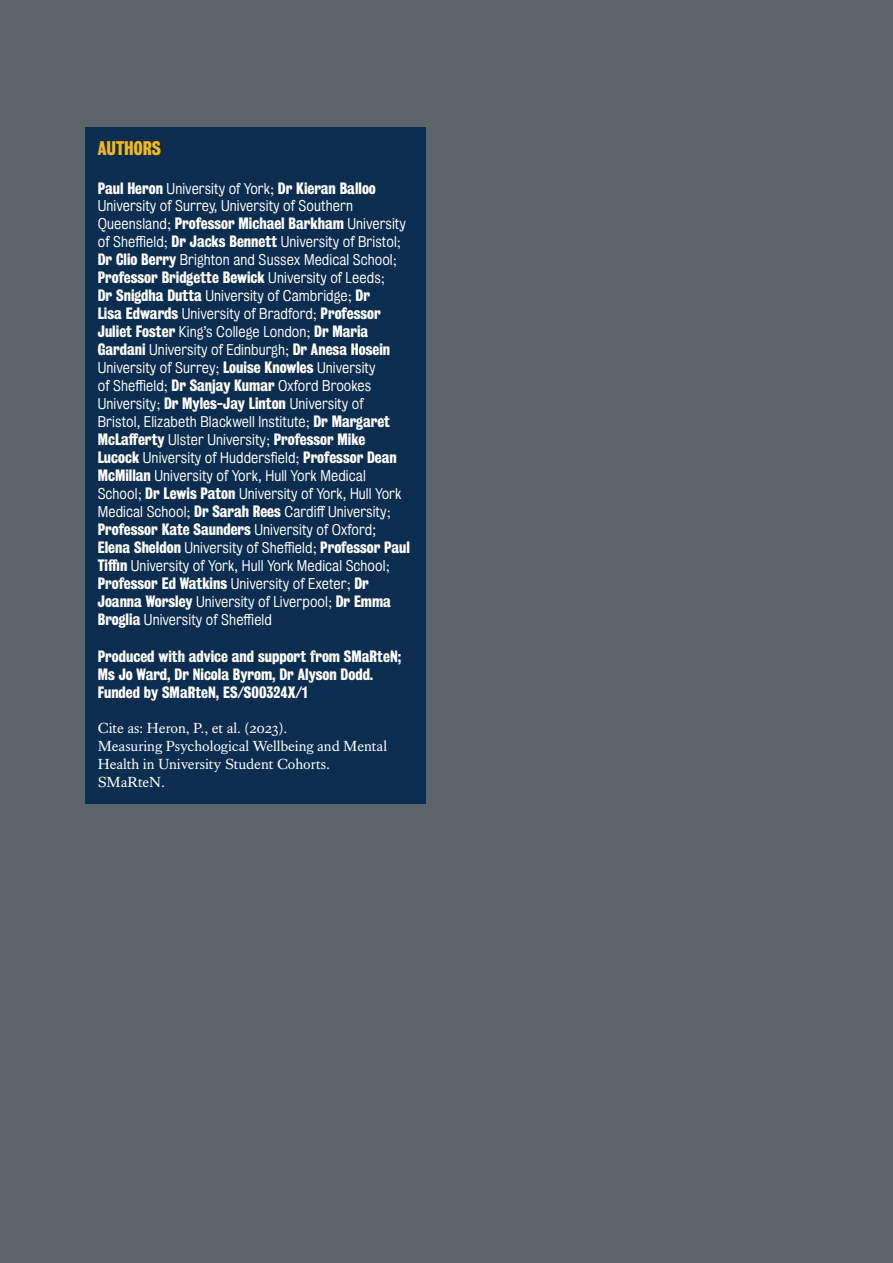
<style>
.page{position:relative;width:893px;height:1263px;background:#5a6469}
.page>*{position:absolute;margin:0;border:0;box-sizing:border-box;transform-origin:0 0}
.Text_Caslon_first_pa{font:18px "Kings Bureau Grot Three Seven";color:#f5b90f}
.Text_Caslon_first_pa-2{font:15px/18px "Kings Bureau Grot Three Seven";color:#fff}
.Text_Caslon_first_pa-3{font:15px/18px "Kings Caslon Text";letter-spacing:-.005em;color:#fff}
.Text_Caslon_first_pa-4{font:14.25px/18px "Kings Bureau Grot Five One";letter-spacing:.005em;color:#fff}
.s1{font-family:"Kings Bureau Grot Five One";font-size:14.25px}
.s2{font-family:"Kings Caslon Text"}
.s3{font-family:"Kings Caslon Text";font-size:15px}
.s4{font-family:"Kings Bureau Grot Three Seven";font-size:15px}
</style>
<div class="page">
<div style="left:85px;top:128px;width:340px;height:676px;background:#0a2d50"></div>
<p class="Text_Caslon_first_pa" style="left:98px;top:137px;width:65px">AUTHORS</p>
<p class="Text_Caslon_first_pa-2" style="left:98px;top:180px;width:280px">Paul Heron <span class="s1">University of York</span><span class="s2">;</span> Dr Kieran Balloo</p>
<p class="Text_Caslon_first_pa-4" style="left:98px;top:197px;width:257px">University of Surrey, University of Southern</p>
<p class="Text_Caslon_first_pa-2" style="left:98px;top:215px;width:310px"><span class="s1">Queensland</span><span class="s2">;</span> Professor Michael Barkham <span class="s1">University</span></p>
<p class="Text_Caslon_first_pa-4" style="left:98px;top:233px;width:305px">of Sheffield<span class="s3">;</span> <span class="s4">Dr Jacks Bennett</span> University of Bristol<span class="s3">;<br></span><span class="s4">Dr Clio Berry</span> Brighton and Sussex Medical School<span class="s3">;</span></p>
<p class="Text_Caslon_first_pa-2" style="left:98px;top:269px;width:289px">Professor Bridgette Bewick <span class="s1">University of Leeds</span><span class="s2">;</span></p>
<p class="Text_Caslon_first_pa-4" style="left:98px;top:287px;width:274px"><span class="s4">Dr Snigdha Dutta</span> University of Cambridge<span class="s3">;</span> <span class="s4">Dr</span></p>
<p class="Text_Caslon_first_pa-2" style="left:98px;top:305px;width:284px">Lisa Edwards <span class="s1">University of Bradford</span><span class="s2">;</span> Professor<br>Juliet Foster <span class="s1">King’s College London</span><span class="s2">;</span> Dr Maria</p>
<p class="Text_Caslon_first_pa-4" style="left:98px;top:341px;width:294px"><span class="s4">Gardani</span> University of Edinburgh<span class="s3">;</span> <span class="s4">Dr Anesa Hosein </span>University of Surrey<span class="s3">;</span> <span class="s4">Louise Knowles</span> University of Sheffield<span class="s3">;</span> <span class="s4">Dr Sanjay Kumar</span> Oxford Brookes University<span class="s3">;</span> <span class="s4">Dr Myles-Jay Linton</span> University of Bristol, Elizabeth Blackwell Institute<span class="s3">;</span> <span class="s4">Dr Margaret</span></p>
<p class="Text_Caslon_first_pa-2" style="left:98px;top:431px;width:269px">McLafferty <span class="s1">Ulster University</span><span class="s2">;</span> Professor Mike</p>
<p class="Text_Caslon_first_pa-4" style="left:98px;top:449px;width:305px"><span class="s4">Lucock</span> University of Huddersfield<span class="s3">;</span> <span class="s4">Professor Dean McMillan</span> University of York, Hull York Medical School<span class="s3">;</span> <span class="s4">Dr Lewis Paton</span> University of York, Hull York Medical School<span class="s3">;</span> <span class="s4">Dr Sarah Rees</span> Cardiff University<span class="s3">;</span></p>
<p class="Text_Caslon_first_pa-2" style="left:98px;top:521px;width:314px">Professor Kate Saunders <span class="s1">University of Oxford;<br></span>Elena Sheldon <span class="s1">University of Sheffield</span><span class="s2">;</span> Professor Paul</p>
<p class="Text_Caslon_first_pa-4" style="left:98px;top:557px;width:294px"><span class="s4">Tiffin</span> University of York, Hull York Medical School<span class="s3">;</span></p>
<p class="Text_Caslon_first_pa-2" style="left:98px;top:575px;width:273px">Professor Ed Watkins <span class="s1">University of Exeter</span><span class="s2">;</span> Dr</p>
<p class="Text_Caslon_first_pa-4" style="left:98px;top:593px;width:295px"><span class="s4">Joanna Worsley</span> University of Liverpool<span class="s3">;</span> <span class="s4">Dr Emma<br>Broglia</span> University of Sheffield</p>
<p class="Text_Caslon_first_pa-2" style="left:98px;top:647px;width:305px">Produced with advice and support from SMaRteN;<br>Ms Jo Ward, Dr Nicola Byrom, Dr Alyson Dodd.<br>Funded by SMaRteN, ES/S00324X/1</p>
<p class="Text_Caslon_first_pa-3" style="left:98px;top:718px;width:191px">Cite as: Heron, P., et al. (2023).</p>
<p class="Text_Caslon_first_pa-3" style="left:98px;top:736px;width:291px">Measuring Psychological Wellbeing and Mental<br>Health in University Student Cohorts.</p>
<p class="Text_Caslon_first_pa-3" style="left:98px;top:772px;width:69px">SMaRteN.</p>
</div>
